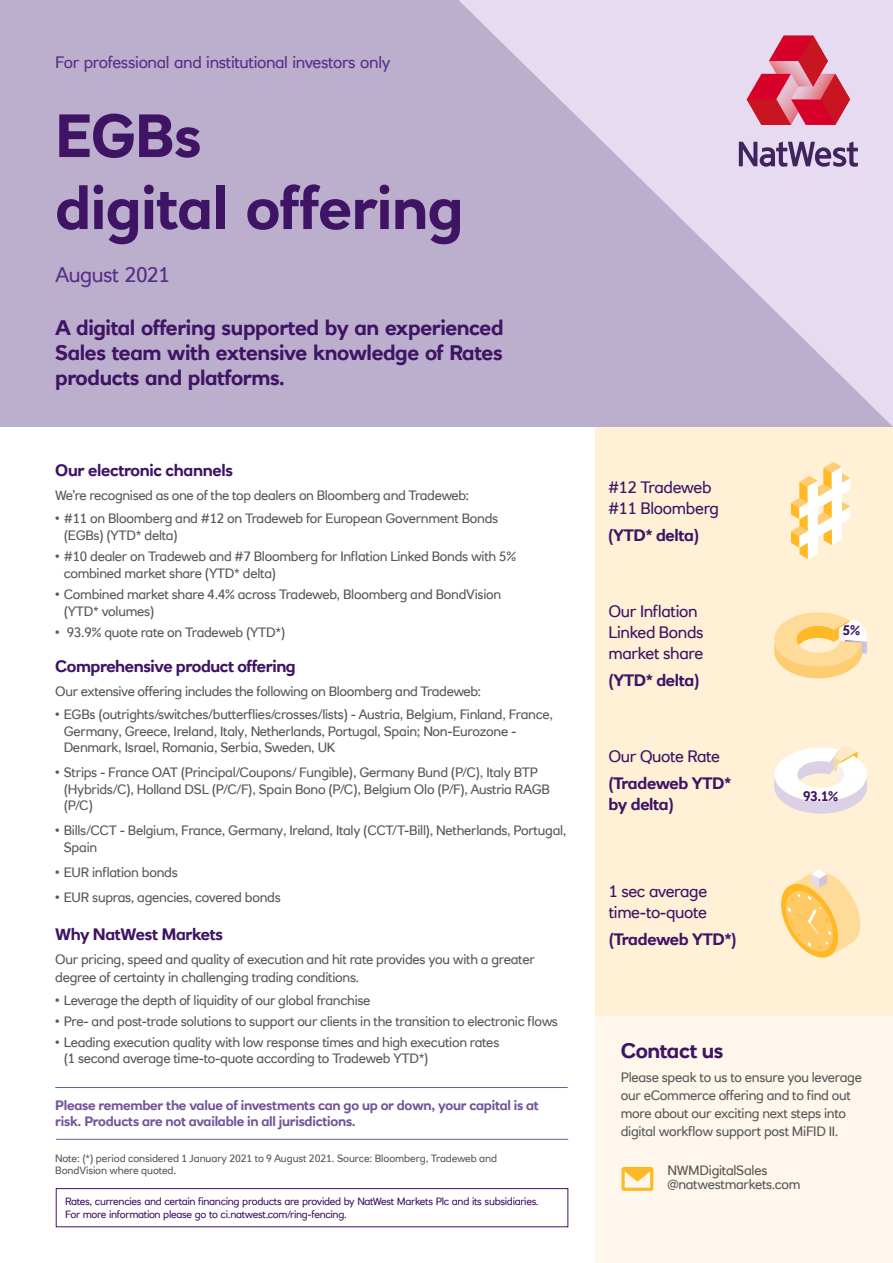
<style>
.page{position:relative;width:893px;height:1263px;background:#fff}
.page>*{position:absolute;margin:0;border:0;box-sizing:border-box;transform-origin:0 0}
.t1{font:700 60px "RN House Sans";letter-spacing:-.01em;color:#3f1464}
.Body_subheading{font:700 21px/25.2px "RN House Sans";letter-spacing:-.02em;color:#3f1464;text-align:justify}
.t2{font:21px "RN House Sans";letter-spacing:-.02em;color:#592f87}
.Body_subheading-2{font:700 16.5px/21px "RN House Sans";letter-spacing:-.025em;color:#3f1464}
.Body_subheading-3{font:16.5px/21px "RN House Sans";letter-spacing:-.02em;color:#3f1464}
.t3{font:16.5px "RN House Sans";letter-spacing:-.02em;color:#592f87}
.Body_text{font:13.5px/16.5px "RN House Sans";letter-spacing:-.02em;color:#57585a}
.Body_text-2{font:700 13.5px/16.2px "RN House Sans";letter-spacing:-.02em;color:#75549a}
.Small_print{font:13.5px/14.2px "RN House Sans";letter-spacing:-.02em;color:#57585a}
.Body_subheading-4{font:700 13.5px "RN House Sans";color:#3f1464}
.t4{font:10.5px/12.6px "RN House Sans";letter-spacing:-.03em;color:#3f1464}
.Small_print-2{font:10.5px/12.6px "RN House Sans";letter-spacing:-.01em;color:#57585a}
</style>
<div class="page">
<div style="left:595px;top:427px;width:298px;height:615px;background:#fff0d6"></div>
<div style="left:595px;top:1016px;width:298px;height:247px;background:#fff7eb"></div>
<div style="left:0;top:0;width:892px;height:427px;background:#bcaecd"></div>
<svg style="left:459px;top:0;width:434px;height:427px"></svg>
<svg style="left:739px;top:142px;width:119px;height:25px;background:#9683a9"></svg>
<svg style="left:747px;top:35px;width:103px;height:90px;background:#da6980"></svg>
<svg style="left:621px;top:1167px;width:32px;height:24px"></svg>
<svg style="left:791px;top:462px;width:59px;height:97px"></svg>
<svg style="left:774px;top:612px;width:93px;height:66px"></svg>
<svg style="left:781px;top:869px;width:79px;height:89px"></svg>
<svg style="left:774px;top:746px;width:93px;height:68px"></svg>
<hr style="left:55px;top:1087px;width:513px;height:1px;background:#75549a">
<hr style="left:56px;top:1139px;width:512px;height:1px;background:#75549a">
<div style="left:56px;top:1188px;width:512px;height:39px;border:1px solid #3f1464"></div>
<p class="t3" style="left:55px;top:52px;width:337px">For professional and institutional investors only</p>
<p class="t1" style="left:55px;top:99px;width:148px">EGBs</p>
<p class="t1" style="left:55px;top:171px;width:410px">digital offering</p>
<p class="t2" style="left:55px;top:261px;width:116px">August 2021</p>
<p class="Body_subheading" style="left:55px;top:315px;width:450px">A digital offering supported by an experienced Sales team with extensive knowledge of Rates products and platforms.</p>
<p class="Body_subheading-2" style="left:55px;top:459px;width:179px">Our electronic channels</p>
<p class="Body_text" style="left:55px;top:487px;width:415px">We’re recognised as one of the top dealers on Bloomberg and Tradeweb:</p>
<p class="Body_text" style="left:64px;top:510px;width:436px;text-indent:-9px">• #11 on Bloomberg and #12 on Tradeweb for European Government Bonds (EGBs) (YTD* delta)</p>
<p class="Body_text" style="left:64px;top:548px;width:454px;text-indent:-9px">• #10 dealer on Tradeweb and #7 Bloomberg for Inflation Linked Bonds with 5% combined market share (YTD* delta)</p>
<p class="Body_text" style="left:64px;top:586px;width:439px;text-indent:-9px">• Combined market share 4.4% across Tradeweb, Bloomberg and BondVision (YTD* volumes)</p>
<p class="Body_text" style="left:55px;top:624px;width:232px">• 93.9% quote rate on Tradeweb (YTD*)</p>
<p class="Body_subheading-2" style="left:55px;top:656px;width:242px">Comprehensive product offering</p>
<p class="Body_text" style="left:55px;top:683px;width:427px">Our extensive offering includes the following on Bloomberg and Tradeweb:</p>
<p class="Body_text" style="left:64px;top:706px;width:491px;text-indent:-9px">• EGBs (outrights/switches/butterflies/crosses/lists) - Austria, Belgium, Finland, France,<br>Germany, Greece, Ireland, Italy, Netherlands, Portugal, Spain; Non-Eurozone -<br>Denmark, Israel, Romania, Serbia, Sweden, UK</p>
<p class="Body_text" style="left:64px;top:764px;width:488px;text-indent:-9px">• Strips - France OAT (Principal/Coupons/ Fungible), Germany Bund (P/C), Italy BTP (Hybrids/C), Holland DSL (P/C/F), Spain Bono (P/C), Belgium Olo (P/F), Austria RAGB (P/C)</p>
<p class="Body_text" style="left:64px;top:822px;width:504px;text-indent:-9px">• Bills/CCT - Belgium, France, Germany, Ireland, Italy (CCT/T-Bill), Netherlands, Portugal,<br>Spain</p>
<p class="Body_text" style="left:55px;top:864px;width:124px">• EUR inflation bonds</p>
<p class="Body_text" style="left:55px;top:889px;width:227px">• EUR supras, agencies, covered bonds</p>
<p class="Body_subheading-2" style="left:55px;top:923px;width:169px">Why NatWest Markets</p>
<p class="Body_text" style="left:55px;top:950px;width:481px;line-height:18px">Our pricing, speed and quality of execution and hit rate provides you with a greater degree of certainty in challenging trading conditions.</p>
<p class="Body_text" style="left:55px;top:992px;width:317px">• Leverage the depth of liquidity of our global franchise</p>
<p class="Body_text" style="left:55px;top:1013px;width:504px">• Pre- and post-trade solutions to support our clients in the transition to electronic flows</p>
<p class="Body_text" style="left:64px;top:1033px;width:437px;text-indent:-9px">• Leading execution quality with low response times and high execution rates (1 second average time-to-quote according to Tradeweb YTD*)</p>
<p class="Body_text-2" style="left:55px;top:1097px;width:485px">Please remember the value of investments can go up or down, your capital is at risk. Products are not available in all jurisdictions.</p>
<p class="Small_print-2" style="left:55px;top:1151px;width:443px">Note: (*) period considered 1 January 2021 to 9 August 2021. Source: Bloomberg, Tradeweb and<br>BondVision where quoted.</p>
<p class="t4" style="left:65px;top:1195px;width:475px">Rates, currencies and certain financing products are provided by NatWest Markets Plc and its subsidiaries.<br>For more information please go to ci.natwest.com/ring-fencing.</p>
<p class="Body_subheading-3" style="left:608px;top:476px;width:113px">#12 Tradeweb #11 Bloomberg</p>
<p class="Body_subheading-2" style="left:608px;top:524px;width:93px">(YTD* delta)</p>
<p class="Body_subheading-3" style="left:608px;top:600px;width:97px">Our Inflation<br>Linked Bonds market share</p>
<p class="Body_subheading-2" style="left:608px;top:670px;width:93px">(YTD* delta)</p>
<p class="Body_subheading-3" style="left:608px;top:746px;width:113px">Our Quote Rate</p>
<p class="Body_subheading-2" style="left:608px;top:773px;width:124px">(Tradeweb YTD* by delta)</p>
<p class="Body_subheading-3" style="left:609px;top:880px;width:100px">1 sec average time-to-quote</p>
<p class="Body_subheading-2" style="left:609px;top:929px;width:129px">(Tradeweb YTD*)</p>
<p class="Body_subheading-4" style="left:843px;top:622px;width:19px">5%</p>
<p class="Body_subheading-4" style="left:803px;top:788px;width:36px">93.1%</p>
<p class="Body_subheading" style="left:621px;top:1037px;width:104px">Contact us</p>
<p class="Body_text" style="left:621px;top:1068px;width:243px;line-height:18px">Please speak to us to ensure you leverage our eCommerce offering and to find out more about our exciting next steps into digital workflow support post MiFID II.</p>
<p class="Small_print" style="left:667px;top:1162px;width:135px">NWMDigitalSales @natwestmarkets.com</p>
</div>
